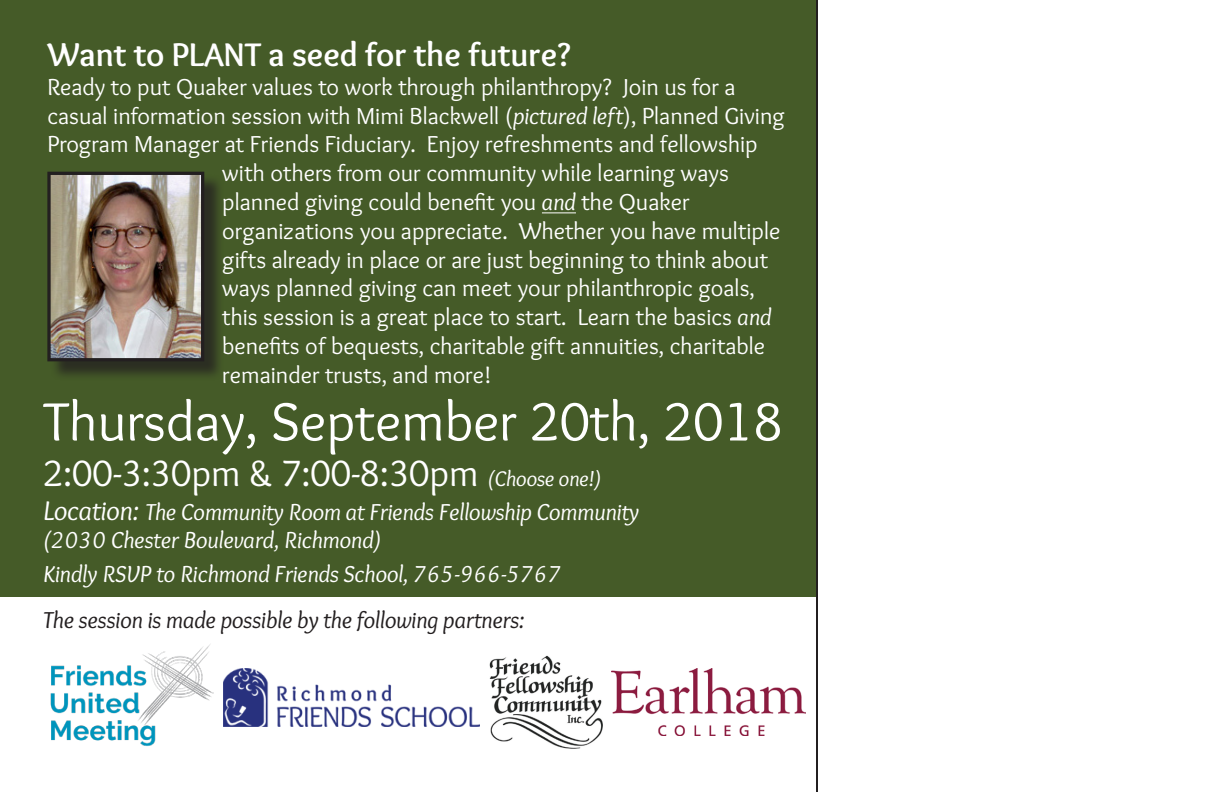
<style>
.page{position:relative;width:1224px;height:792px;background:#fff}
.page>*{position:absolute;margin:0;border:0;box-sizing:border-box;transform-origin:0 0}
.t1{font:56px "Overlock";color:#fff}
.t2{font:38px "Overlock";color:#fff}
.t3{font:700 34px "Overlock";color:#fff}
.t4{font:24px/28.8px "Overlock";color:#fff}
.t5{font:italic 24px "Overlock";color:#fff}
.t6{font:italic 24px "Overlock";color:#231f20}
.s1{font-style:italic}
.s2{font-style:italic;font-size:22px}
.s3{font-size:28px}
</style>
<div class="page">
<div style="left:0;top:0;width:817px;height:596px;background:#455b28"></div>
<img style="left:612px;top:668px;width:193px;height:68px">
<img style="left:50px;top:644px;width:163px;height:102px">
<img style="left:489px;top:655px;width:113px;height:94px">
<img style="left:224px;top:668px;width:256px;height:58px">
<hr style="left:816px;top:0;width:2px;height:792px;background:#231f20">
<hr style="left:542px;top:213px;width:34px;height:1px;background:#fff">
<div style="left:50px;top:174px;width:174px;height:208px;background:#231f20;opacity:.75"></div>
<img style="left:51px;top:176px;width:149px;height:181px">
<div style="left:47px;top:172px;width:157px;height:189px;border:3px solid #231f20"></div>
<p class="t3" style="left:47px;top:35px;width:525px">Want to PLANT a seed for the future?</p>
<p class="t4" style="left:47px;top:73px;width:690px">Ready to put Quaker values to work through philanthropy? Join us for a</p>
<p class="t4" style="left:47px;top:101px;width:739px">casual information session with Mimi Blackwell (<span class="s1">pictured left</span>), Planned Giving</p>
<p class="t4" style="left:222px;top:130px;width:537px;text-indent:-175px">Program Manager at Friends Fiduciary. Enjoy refreshments and fellowship with others from our community while learning ways planned giving could benefit you <span class="s1">and</span> the Quaker</p>
<p class="t4" style="left:222px;top:217px;width:560px">organizations you appreciate. Whether you have multiple gifts already in place or are just beginning to think about ways planned giving can meet your philanthropic goals,</p>
<p class="t4" style="left:222px;top:303px;width:551px">this session is a great place to start. Learn the basics <span class="s1">and </span>benefits of bequests, charitable gift annuities, charitable remainder trusts, and more!</p>
<p class="t1" style="left:43px;top:390px;width:742px">Thursday, September 20th, 2018</p>
<p class="t2" style="left:43px;top:452px;width:560px">2:00-3:30pm &amp; 7:00-8:30pm <span class="s2">(Choose one!)</span></p>
<p class="t5" style="left:43px;top:498px;width:597px"><span class="s3">Location:</span> The Community Room at Friends Fellowship Community</p>
<p class="t5" style="left:43px;top:527px;width:340px">(2030 Chester Boulevard, Richmond)</p>
<p class="t5" style="left:43px;top:561px;width:520px">Kindly RSVP to Richmond Friends School, 765-966-5767</p>
<p class="t6" style="left:43px;top:607px;width:483px">The session is made possible by the following partners:</p>
</div>
